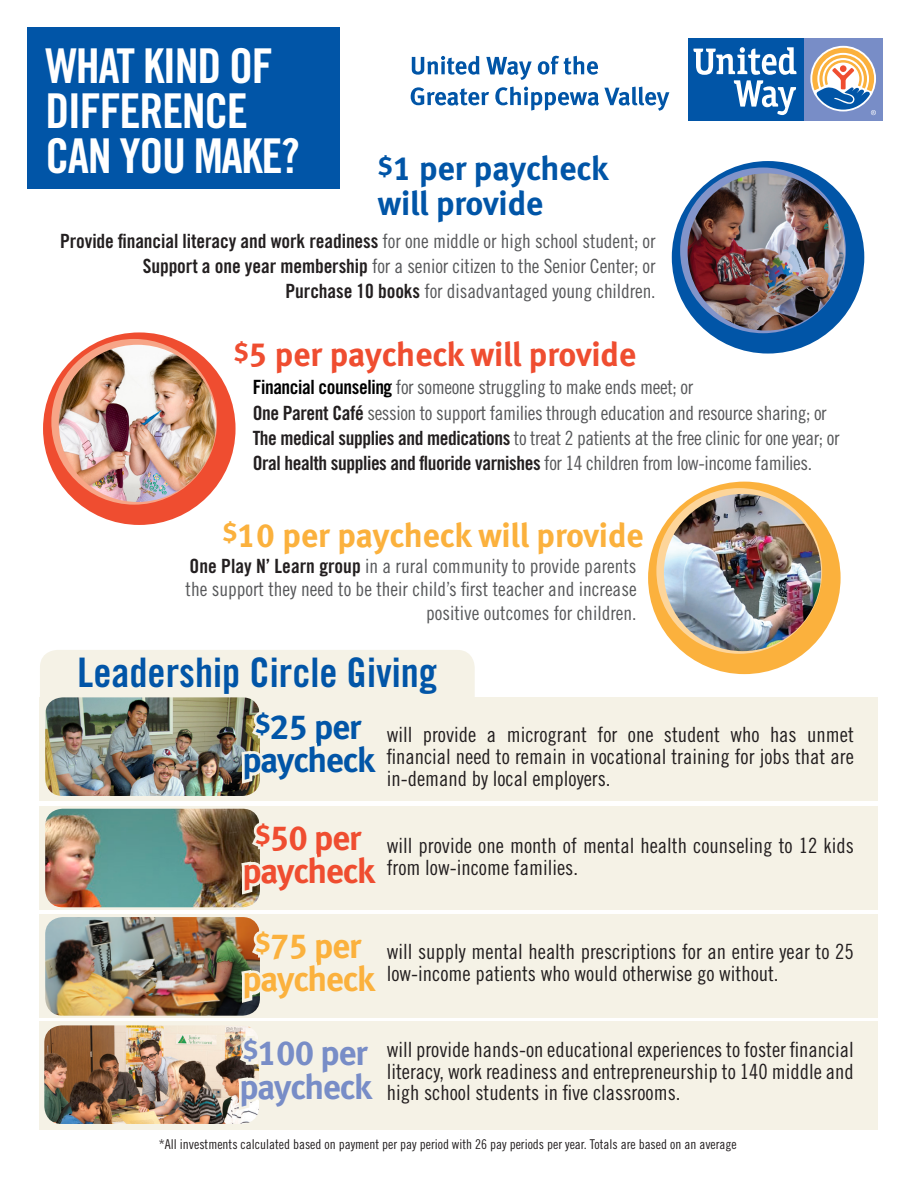
<style>
.page{position:relative;width:918px;height:1188px;background:#fff}
.page>*{position:absolute;margin:0;border:0;box-sizing:border-box;transform-origin:0 0}
.t1{font:48px/45px "Trade Gothic Bold Cond Twenty";letter-spacing:-.03em;color:#fff}
.t2{font:40.8px "Trade Gothic Bold Cond Twenty";color:#0155a7}
.t3{font:34.95px/33.5px "Meta Bold LF";letter-spacing:-.03em;color:#788dc7}
.t4{font:34.95px/33.5px "Meta Bold LF";letter-spacing:-.03em;color:#0155a7;text-align:center}
.t5{font:34.95px/33.5px "Meta Bold LF";letter-spacing:-.03em;color:#ef4d30;text-align:center}
.t6{font:34.95px/33.5px "Meta Bold LF";letter-spacing:-.03em;color:#fbb13d;text-align:center}
.t7{font:33.6px "Meta Bold LF";letter-spacing:-.005em;color:#fbb13d}
.t8{font:33.6px/34.5px "Meta Bold LF";letter-spacing:-.005em;color:#0155a7}
.t9{font:33.6px "Meta Bold LF";letter-spacing:-.005em;color:#ef4d30}
.t10{font:21px/21.9px "Trade Gothic Cond Eighteen";color:#231f20;text-align:justify}
.t11{font:19.65px/23.5px "Trade Gothic Cond Eighteen";letter-spacing:-.005em;color:#57585a;text-align:right}
.t12{font:19.65px "Trade Gothic Bold Cond Twenty";letter-spacing:-.005em;color:#231f20}
.t13{font:13.5px "Trade Gothic Cond Eighteen";color:#231f20}
.s1{font-family:"Trade Gothic Cond Eighteen";color:#57585a}
.s2{font-family:"Trade Gothic Bold Cond Twenty";color:#231f20}
.s3{font-family:"Trade Gothic Bold Cond Twenty";color:#000}
</style>
<div class="page">
<div style="left:27px;top:27px;width:312px;height:162px;background:#0155a7"></div>
<div style="left:672px;top:161px;width:192px;height:193px;background:#0155a7;border-radius:50%"></div>
<div style="left:680px;top:168px;width:166px;height:165px;background:#8294ca;border-radius:50%"></div>
<img style="left:688px;top:173px;width:157px;height:158px;border-radius:79px">
<div style="left:648px;top:482px;width:193px;height:192px;background:#fbb13d;border-radius:50%"></div>
<svg style="left:656px;top:488px;width:166px;height:166px;background:#f8cf93"></svg>
<img style="left:664px;top:494px;width:157px;height:157px;border-radius:79px">
<div style="left:43px;top:332px;width:193px;height:193px;background:#ef4d30;border-radius:50%"></div>
<svg style="left:51px;top:339px;width:166px;height:166px;background:#f39f81"></svg>
<img style="left:59px;top:345px;width:157px;height:157px;border-radius:79px">
<div style="left:40px;top:697px;width:838px;height:104px;background:#f5f2e6"></div>
<div style="left:40px;top:806px;width:838px;height:104px;background:#f5f2e6"></div>
<div style="left:40px;top:914px;width:838px;height:104px;background:#f5f2e6"></div>
<div style="left:40px;top:1022px;width:838px;height:108px;background:#f5f2e6"></div>
<div style="left:40px;top:650px;width:435px;height:82px;background:#f5f2e6;border-radius:17px"></div>
<img style="left:45px;top:697px;width:190px;height:99px">
<img style="left:45px;top:809px;width:190px;height:98px">
<img style="left:45px;top:917px;width:190px;height:99px">
<img style="left:44px;top:1025px;width:191px;height:99px">
<svg style="left:235px;top:83px;width:151px;height:1041px"></svg>
<svg style="left:411px;top:87px;width:78px;height:19px"></svg>
<svg style="left:495px;top:87px;width:174px;height:24px"></svg>
<svg style="left:412px;top:56px;width:68px;height:19px"></svg>
<svg style="left:486px;top:57px;width:46px;height:23px"></svg>
<svg style="left:538px;top:56px;width:60px;height:19px"></svg>
<svg style="left:688px;top:120px;width:195px;height:1px"></svg>
<div style="left:803px;top:38px;width:80px;height:82px;background:#788dc7"></div>
<div style="left:688px;top:38px;width:115px;height:82px;background:#0155a7"></div>
<svg style="left:693px;top:47px;width:104px;height:68px"></svg>
<svg style="left:812px;top:48px;width:64px;height:67px"></svg>
<p class="t1" style="left:45px;top:43px;width:256px">WHAT KIND OF<br>DIFFERENCE<br>CAN YOU MAKE?</p>
<p class="t8" style="left:378px;top:152px;width:232px"><sup>$</sup>1 per paycheck will provide</p>
<p class="t12" style="left:60px;top:229px;width:597px">Provide financial literacy and work readiness <span class="s1">for one middle or high school student; or</span></p>
<p class="t11" style="left:143px;top:254px;width:514px"><span class="s2">Support a one year membership</span> for a senior citizen to the Senior Center; or</p>
<p class="t11" style="left:286px;top:279px;width:372px"><span class="s2">Purchase 10 books</span> for disadvantaged young children.</p>
<p class="t9" style="left:234px;top:335px;width:404px"><sup>$</sup>5 per paycheck will provide</p>
<p class="t11" style="left:253px;top:375px;width:442px"><span class="s3">Financial counseling</span> for someone struggling to make ends meet; or</p>
<p class="t11" style="left:253px;top:401px;width:575px"><span class="s2">One Parent Café</span> session to support families through education and resource sharing; or</p>
<p class="t11" style="left:253px;top:426px;width:588px"><span class="s2">The medical supplies and medications</span> to treat 2 patients at the free clinic for one year; or</p>
<p class="t12" style="left:253px;top:451px;width:561px">Oral health supplies and fluoride varnishes <span class="s1">for 14 children from low-income families.</span></p>
<p class="t7" style="left:222px;top:515px;width:423px"><sup>$</sup>10 per paycheck will provide</p>
<p class="t11" style="left:186px;top:554px;width:453px"><span class="s2">One Play N’ Learn group</span> in a rural community to provide parents the support they need to be their child’s first teacher and increase positive outcomes for children.</p>
<p class="t2" style="left:78px;top:648px;width:361px">Leadership Circle Giving</p>
<p class="t10" style="left:387px;top:724px;width:469px">will provide a microgrant for one student who has unmet financial need to remain in vocational training for jobs that are in-demand by local employers.</p>
<p class="t4" style="left:242px;top:710px;width:134px"><sup>$</sup>25 per paycheck</p>
<p class="t5" style="left:242px;top:821px;width:134px"><sup>$</sup>50 per paycheck</p>
<p class="t10" style="left:387px;top:835px;width:469px">will provide one month of mental health counseling to 12 kids from low-income families.</p>
<p class="t6" style="left:242px;top:929px;width:134px"><sup>$</sup>75 per paycheck</p>
<p class="t3" style="left:239px;top:1036px;width:134px"><sup>$</sup>100 per paycheck</p>
<p class="t13" style="left:159px;top:1136px;width:580px">*All investments calculated based on payment per pay period with 26 pay periods per year. Totals are based on an average</p>
<p class="t10" style="left:387px;top:941px;width:469px">will supply mental health prescriptions for an entire year to 25 low-income patients who would otherwise go without.</p>
<p class="t10" style="left:387px;top:1038px;width:469px">will provide hands-on educational experiences to foster financial literacy, work readiness and entrepreneurship to 140 middle and high school students in five classrooms.</p>
</div>
